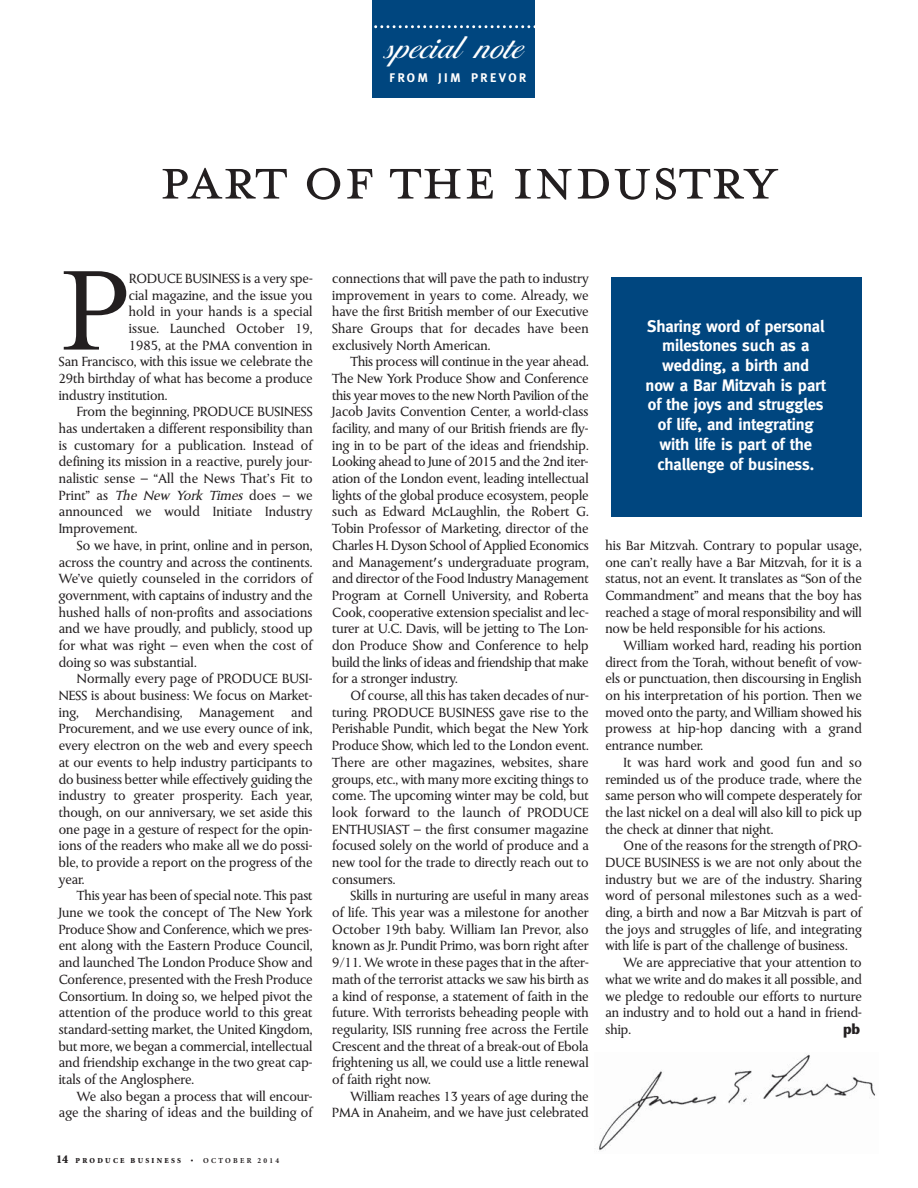
<style>
.page{position:relative;width:918px;height:1188px;background:#fff}
.page>*{position:absolute;margin:0;border:0;box-sizing:border-box;transform-origin:0 0}
.t1{font:130.5px "Mrs Eaves Small Caps";color:#231f20}
.t2{font:68.25px "Mrs Eaves Small Caps";color:#231f20}
.t3{font:48.6px "Margaret";color:#fff}
.t4{font:700 16.65px/19.8px "Meta";letter-spacing:-.01em;color:#fff;text-align:center}
.t5{font:14.4px/16.6px "Monkton";color:#231f20;text-align:justify}
.t6{font:700 14.4px "Stone Sans";color:#231f20;scale:.9 1}
.t7{font:700 12.45px "Meta";letter-spacing:.2em;color:#fff}
.t8{font:900 7.65px "Minion";letter-spacing:.3em;color:#231f20}
.t9{font:700 7.65px "Minion";letter-spacing:.3em;color:#231f20}
.s1{font-style:italic}
.s2{font-size:12.15px}
.s3{font-weight:900}
</style>
<div class="page">
<div style="left:372px;top:0;width:163px;height:97px;background:#00467f"></div>
<svg style="left:374px;top:25px;width:161px;height:3px"></svg>
<div style="left:611px;top:277px;width:251px;height:239px;background:#00467f"></div>
<img style="left:599px;top:1054px;width:276px;height:97px">
<h3 class="t3" style="left:390px;top:23px;width:138px">special note</h3>
<p class="t7" style="left:390px;top:73px;width:138px">FROM JIM PREVOR</p>
<h2 class="t2" style="left:160px;top:135px;width:619px">part of the industry</h2>
<h1 class="t1" style="left:59px;top:228px;width:72px">P</h1>
<p class="t5" style="left:129px;top:271px;width:185px">RODUCE BUSINESS is a very spe-</p>
<p class="t5" style="left:129px;top:288px;width:185px">cial magazine, and the issue you</p>
<p class="t5" style="left:129px;top:305px;width:185px">hold in your hands is a special</p>
<p class="t5" style="left:129px;top:321px;width:185px">issue. Launched October 19,</p>
<p class="t5" style="left:129px;top:338px;width:185px">1985, at the PMA convention in</p>
<p class="t5" style="left:59px;top:355px;width:256px">San Francisco, with this issue we celebrate the</p>
<p class="t5" style="left:59px;top:372px;width:255px">29th birthday of what has become a produce</p>
<p class="t5" style="left:59px;top:388px;width:110px">industry institution.</p>
<p class="t5" style="left:77px;top:405px;width:237px">From the beginning, PRODUCE BUSINESS</p>
<p class="t5" style="left:59px;top:422px;width:255px">has undertaken a different responsibility than</p>
<p class="t5" style="left:59px;top:438px;width:255px">is customary for a publication. Instead of</p>
<p class="t5" style="left:59px;top:455px;width:255px">defining its mission in a reactive, purely jour-</p>
<p class="t5" style="left:59px;top:472px;width:255px">nalistic sense – “All the News That’s Fit to</p>
<p class="t5" style="left:59px;top:488px;width:255px">Print” as <span class="s1">The New York Times</span> does – we</p>
<p class="t5" style="left:59px;top:505px;width:255px">announced we would Initiate Industry</p>
<p class="t5" style="left:59px;top:522px;width:80px">Improvement.</p>
<p class="t5" style="left:77px;top:538px;width:237px">So we have, in print, online and in person,</p>
<p class="t5" style="left:59px;top:555px;width:255px">across the country and across the continents.</p>
<p class="t5" style="left:59px;top:572px;width:255px">We’ve quietly counseled in the corridors of</p>
<p class="t5" style="left:59px;top:589px;width:255px">government, with captains of industry and the</p>
<p class="t5" style="left:59px;top:605px;width:255px">hushed halls of non-profits and associations</p>
<p class="t5" style="left:59px;top:622px;width:255px">and we have proudly, and publicly, stood up</p>
<p class="t5" style="left:59px;top:639px;width:255px">for what was right – even when the cost of</p>
<p class="t5" style="left:59px;top:655px;width:139px">doing so was substantial.</p>
<p class="t5" style="left:77px;top:672px;width:237px">Normally every page of PRODUCE BUSI-</p>
<p class="t5" style="left:59px;top:689px;width:255px">NESS is about business: We focus on Market-</p>
<p class="t5" style="left:59px;top:705px;width:255px">ing, Merchandising, Management and</p>
<p class="t5" style="left:59px;top:722px;width:255px">Procurement, and we use every ounce of ink,</p>
<p class="t5" style="left:59px;top:739px;width:255px">every electron on the web and every speech</p>
<p class="t5" style="left:59px;top:755px;width:255px">at our events to help industry participants to</p>
<p class="t5" style="left:59px;top:772px;width:255px">do business better while effectively guiding the</p>
<p class="t5" style="left:59px;top:789px;width:255px">industry to greater prosperity. Each year,</p>
<p class="t5" style="left:59px;top:806px;width:255px">though, on our anniversary, we set aside this</p>
<p class="t5" style="left:59px;top:822px;width:255px">one page in a gesture of respect for the opin-</p>
<p class="t5" style="left:59px;top:839px;width:255px">ions of the readers who make all we do possi-</p>
<p class="t5" style="left:59px;top:856px;width:255px">ble, to provide a report on the progress of the</p>
<p class="t5" style="left:59px;top:872px;width:27px">year.</p>
<p class="t5" style="left:77px;top:889px;width:237px">This year has been of special note. This past</p>
<p class="t5" style="left:59px;top:906px;width:255px">June we took the concept of The New York</p>
<p class="t5" style="left:59px;top:922px;width:255px">Produce Show and Conference, which we pres-</p>
<p class="t5" style="left:59px;top:939px;width:255px">ent along with the Eastern Produce Council,</p>
<p class="t5" style="left:59px;top:956px;width:255px">and launched The London Produce Show and</p>
<p class="t5" style="left:59px;top:972px;width:255px">Conference, presented with the Fresh Produce</p>
<p class="t5" style="left:59px;top:989px;width:255px">Consortium. In doing so, we helped pivot the</p>
<p class="t5" style="left:59px;top:1006px;width:255px">attention of the produce world to this great</p>
<p class="t5" style="left:59px;top:1023px;width:255px">standard-setting market, the United Kingdom,</p>
<p class="t5" style="left:59px;top:1039px;width:255px">but more, we began a commercial, intellectual</p>
<p class="t5" style="left:59px;top:1056px;width:255px">and friendship exchange in the two great cap-</p>
<p class="t5" style="left:59px;top:1073px;width:137px">itals of the Anglosphere.</p>
<p class="t5" style="left:77px;top:1089px;width:237px">We also began a process that will encour-</p>
<p class="t5" style="left:59px;top:1106px;width:255px">age the sharing of ideas and the building of</p>
<p class="t8" style="left:56px;top:1157px;width:126px"><span class="s2">14</span> PRODUCE BUSINESS</p>
<p class="t9" style="left:191px;top:1157px;width:90px"><span class="s3">•</span> OCTOBER 2014</p>
<p class="t5" style="left:332px;top:271px;width:258px">connections that will pave the path to industry improvement in years to come. Already, we have the first British member of our Executive Share Groups that for decades have been exclusively North American.</p>
<p class="t5" style="left:332px;top:355px;width:258px;text-indent:18px">This process will continue in the year ahead.<br>The New York Produce Show and Conference this year moves to the new North Pavilion of the Jacob Javits Convention Center, a world-class facility, and many of our British friends are fly&shy;ing in to be part of the ideas and friendship.<br>Looking ahead to June of 2015 and the 2nd iter&shy;ation of the London event, leading intellectual lights of the global produce ecosystem, people such as Edward McLaughlin, the Robert G.<br>Tobin Professor of Marketing, director of the Charles H. Dyson School of Applied Economics and Management's undergraduate program, and director of the Food Industry Management Program at Cornell University, and Roberta Cook, cooperative extension specialist and lec&shy;turer at U.C. Davis, will be jetting to The Lon&shy;don Produce Show and Conference to help build the links of ideas and friendship that make for a stronger industry.</p>
<p class="t5" style="left:332px;top:689px;width:258px;text-indent:18px">Of course, all this has taken decades of nur&shy;turing. PRODUCE BUSINESS gave rise to the Perishable Pundit, which begat the New York Produce Show, which led to the London event.<br>There are other magazines, websites, share groups, etc., with many more exciting things to come. The upcoming winter may be cold, but look forward to the launch of PRODUCE ENTHUSIAST – the first consumer magazine focused solely on the world of produce and a new tool for the trade to directly reach out to consumers.</p>
<p class="t5" style="left:332px;top:889px;width:258px;text-indent:18px">Skills in nurturing are useful in many areas of life. This year was a milestone for another October 19th baby. William Ian Prevor, also known as Jr. Pundit Primo, was born right after 9/11. We wrote in these pages that in the after&shy;math of the terrorist attacks we saw his birth as a kind of response, a statement of faith in the future. With terrorists beheading people with regularity, ISIS running free across the Fertile Crescent and the threat of a break-out of Ebola frightening us all, we could use a little renewal of faith right now.</p>
<p class="t5" style="left:332px;top:1089px;width:258px;text-align:right">William reaches 13 years of age during the<br>PMA in Anaheim, and we have just celebrated</p>
<p class="t4" style="left:646px;top:317px;width:182px">Sharing word of personal milestones such as a wedding, a birth and<br>now a Bar Mitzvah is part of the joys and struggles of life, and integrating with life is part of the challenge of business.</p>
<p class="t5" style="left:605px;top:538px;width:258px">his Bar Mitzvah. Contrary to popular usage, one can’t really have a Bar Mitzvah, for it is a status, not an event. It translates as “Son of the Commandment” and means that the boy has reached a stage of moral responsibility and will now be held responsible for his actions.</p>
<p class="t5" style="left:605px;top:639px;width:258px;text-indent:18px">William worked hard, reading his portion direct from the Torah, without benefit of vow&shy;els or punctuation, then discoursing in English on his interpretation of his portion. Then we moved onto the party, and William showed his prowess at hip-hop dancing with a grand entrance number.</p>
<p class="t5" style="left:605px;top:755px;width:258px;text-indent:18px">It was hard work and good fun and so reminded us of the produce trade, where the same person who will compete desperately for the last nickel on a deal will also kill to pick up the check at dinner that night.</p>
<p class="t5" style="left:624px;top:839px;width:240px">One of the reasons for the strength of PRO-</p>
<p class="t5" style="left:605px;top:856px;width:258px">DUCE BUSINESS is we are not only about the</p>
<p class="t5" style="left:605px;top:872px;width:258px">industry but we are of the industry. Sharing</p>
<p class="t5" style="left:605px;top:889px;width:258px">word of personal milestones such as a wed-</p>
<p class="t5" style="left:605px;top:906px;width:258px">ding, a birth and now a Bar Mitzvah is part of</p>
<p class="t5" style="left:605px;top:922px;width:258px">the joys and struggles of life, and integrating</p>
<p class="t5" style="left:605px;top:939px;width:244px">with life is part of the challenge of business.</p>
<p class="t5" style="left:624px;top:956px;width:240px">We are appreciative that your attention to</p>
<p class="t5" style="left:605px;top:972px;width:258px">what we write and do makes it all possible, and</p>
<p class="t5" style="left:605px;top:989px;width:258px">we pledge to redouble our efforts to nurture</p>
<p class="t5" style="left:605px;top:1006px;width:258px">an industry and to hold out a hand in friend-</p>
<p class="t5" style="left:605px;top:1023px;width:27px">ship.</p>
<p class="t6" style="left:843px;top:1023px;width:21px">pb</p>
</div>
